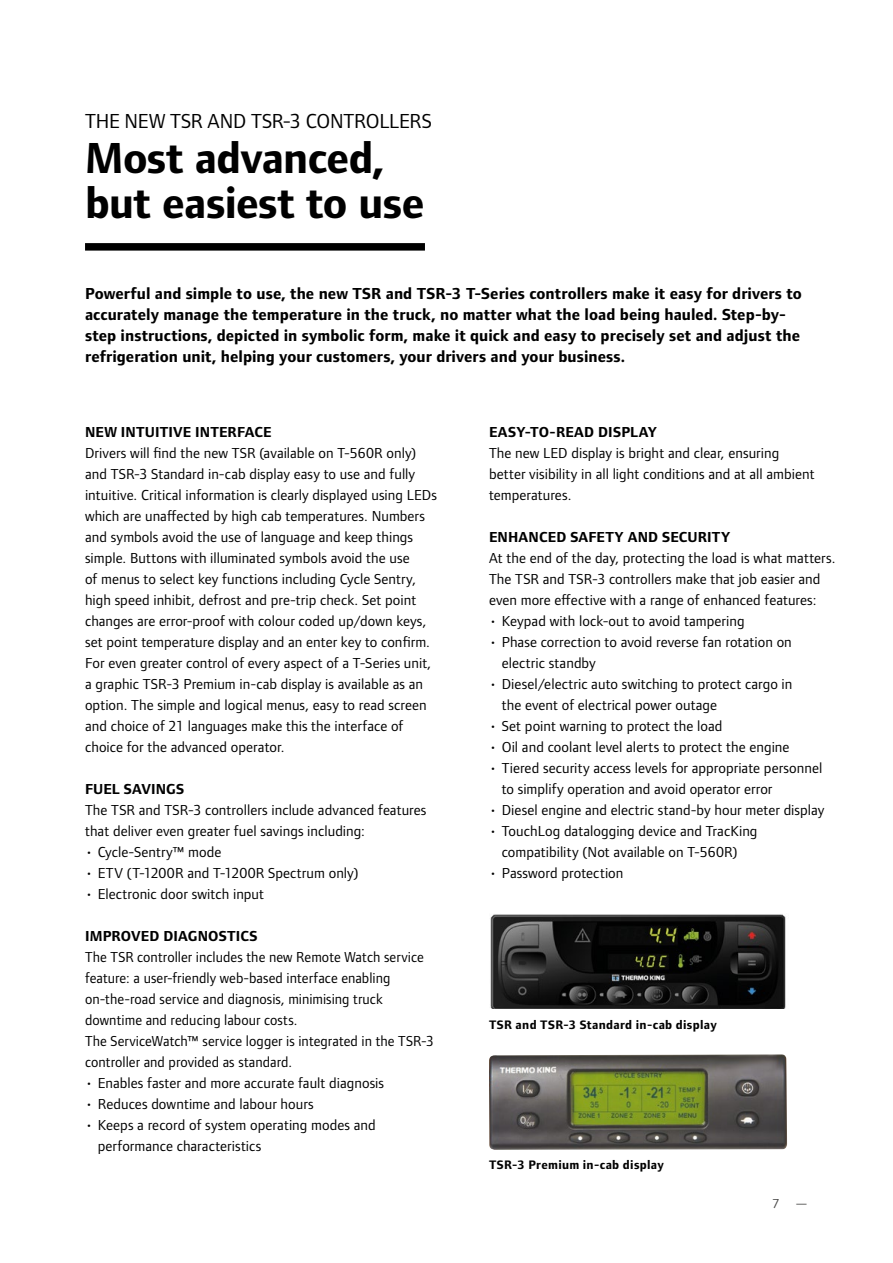
<style>
.page{position:relative;width:893px;height:1263px;background:#fff}
.page>*{position:absolute;margin:0;border:0;box-sizing:border-box;transform-origin:0 0}
.t1{font:700 45px/45px "Foundry Form Sans";letter-spacing:-.015em;color:#000}
.t2{font:21px "Foundry Form Sans";letter-spacing:-.01em;color:#000}
.t3{font:700 16.5px/21px "Foundry Form Sans";letter-spacing:.005em;color:#000}
.t4{font:15px/21px "Foundry Form Sans";letter-spacing:.005em;color:#000}
.t5{font:700 15px "Foundry Form Sans";letter-spacing:.01em;color:#000}
.t6{font:13.5px "Foundry Form Sans";color:#4a4a49}
.t7{font:700 12.75px "Foundry Form Sans";letter-spacing:.02em;color:#000}
</style>
<div class="page">
<img style="left:489px;top:1054px;width:298px;height:96px">
<img style="left:490px;top:914px;width:296px;height:95px">
<div style="left:85px;top:243px;width:340px;height:8px;background:#000"></div>
<h2 class="t2" style="left:85px;top:108px;width:348px">THE NEW TSR AND TSR-3 CONTROLLERS</h2>
<h1 class="t1" style="left:85px;top:136px;width:341px">Most advanced, but easiest to use</h1>
<p class="t3" style="left:85px;top:284px;width:718px">Powerful and simple to use, the new TSR and TSR-3 T-Series controllers make it easy for drivers to accurately manage the temperature in the truck, no matter what the load being hauled. Step-by&shy;step instructions, depicted in symbolic form, make it quick and easy to precisely set and adjust the refrigeration unit, helping your customers, your drivers and your business.</p>
<p class="t5" style="left:85px;top:423px;width:188px">NEW INTUITIVE INTERFACE</p>
<p class="t4" style="left:85px;top:442px;width:353px">Drivers will find the new TSR (available on T-560R only) and TSR-3 Standard in-cab display easy to use and fully intuitive. Critical information is clearly displayed using LEDs which are unaffected by high cab temperatures. Numbers and symbols avoid the use of language and keep things simple. Buttons with illuminated symbols avoid the use<br>of menus to select key functions including Cycle Sentry, high speed inhibit, defrost and pre-trip check. Set point changes are error-proof with colour coded up/down keys, set point temperature display and an enter key to confirm.<br>For even greater control of every aspect of a T-Series unit, a graphic TSR-3 Premium in-cab display is available as an option. The simple and logical menus, easy to read screen and choice of 21 languages make this the interface of choice for the advanced operator.</p>
<p class="t5" style="left:85px;top:780px;width:101px">FUEL SAVINGS</p>
<p class="t4" style="left:85px;top:799px;width:343px">The TSR and TSR-3 controllers include advanced features that deliver even greater fuel savings including:</p>
<p class="t4" style="left:85px;top:841px;width:138px">• Cycle-Sentry™ mode</p>
<p class="t4" style="left:85px;top:862px;width:275px">• ETV (T-1200R and T-1200R Spectrum only)</p>
<p class="t4" style="left:85px;top:883px;width:181px">• Electronic door switch input</p>
<p class="t5" style="left:85px;top:927px;width:174px">IMPROVED DIAGNOSTICS</p>
<p class="t4" style="left:85px;top:946px;width:350px">The TSR controller includes the new Remote Watch service feature: a user-friendly web-based interface enabling on-the-road service and diagnosis, minimising truck downtime and reducing labour costs.<br>The ServiceWatch™ service logger is integrated in the TSR-3 controller and provided as standard.</p>
<p class="t4" style="left:85px;top:1072px;width:301px">• Enables faster and more accurate fault diagnosis</p>
<p class="t4" style="left:85px;top:1093px;width:230px">• Reduces downtime and labour hours</p>
<p class="t4" style="left:98px;top:1114px;width:280px;text-indent:-13px">• Keeps a record of system operating modes and performance characteristics</p>
<p class="t5" style="left:489px;top:423px;width:169px">EASY-TO-READ DISPLAY</p>
<p class="t4" style="left:489px;top:442px;width:327px">The new LED display is bright and clear, ensuring better visibility in all light conditions and at all ambient temperatures.</p>
<p class="t5" style="left:489px;top:528px;width:243px">ENHANCED SAFETY AND SECURITY</p>
<p class="t4" style="left:489px;top:547px;width:348px">At the end of the day, protecting the load is what matters.<br>The TSR and TSR-3 controllers make that job easier and even more effective with a range of enhanced features:</p>
<p class="t4" style="left:489px;top:610px;width:257px">• Keypad with lock-out to avoid tampering</p>
<p class="t4" style="left:502px;top:631px;width:292px;text-indent:-13px">• Phase correction to avoid reverse fan rotation on electric standby</p>
<p class="t4" style="left:502px;top:673px;width:292px;text-indent:-13px">• Diesel/electric auto switching to protect cargo in the event of electrical power outage</p>
<p class="t4" style="left:489px;top:715px;width:235px">• Set point warning to protect the load</p>
<p class="t4" style="left:489px;top:736px;width:302px">• Oil and coolant level alerts to protect the engine</p>
<p class="t4" style="left:502px;top:757px;width:322px;text-indent:-13px">• Tiered security access levels for appropriate personnel to simplify operation and avoid operator error</p>
<p class="t4" style="left:489px;top:799px;width:337px">• Diesel engine and electric stand-by hour meter display</p>
<p class="t4" style="left:489px;top:820px;width:270px;text-align:center">• TouchLog datalogging device and TracKing compatibility (Not available on T-560R)</p>
<p class="t4" style="left:489px;top:862px;width:136px">• Password protection</p>
<p class="t7" style="left:489px;top:1017px;width:229px">TSR and TSR-3 Standard in-cab display</p>
<p class="t7" style="left:489px;top:1158px;width:176px">TSR-3 Premium in-cab display</p>
<p class="t6" style="left:772px;top:1195px;width:37px">7 —</p>
</div>
